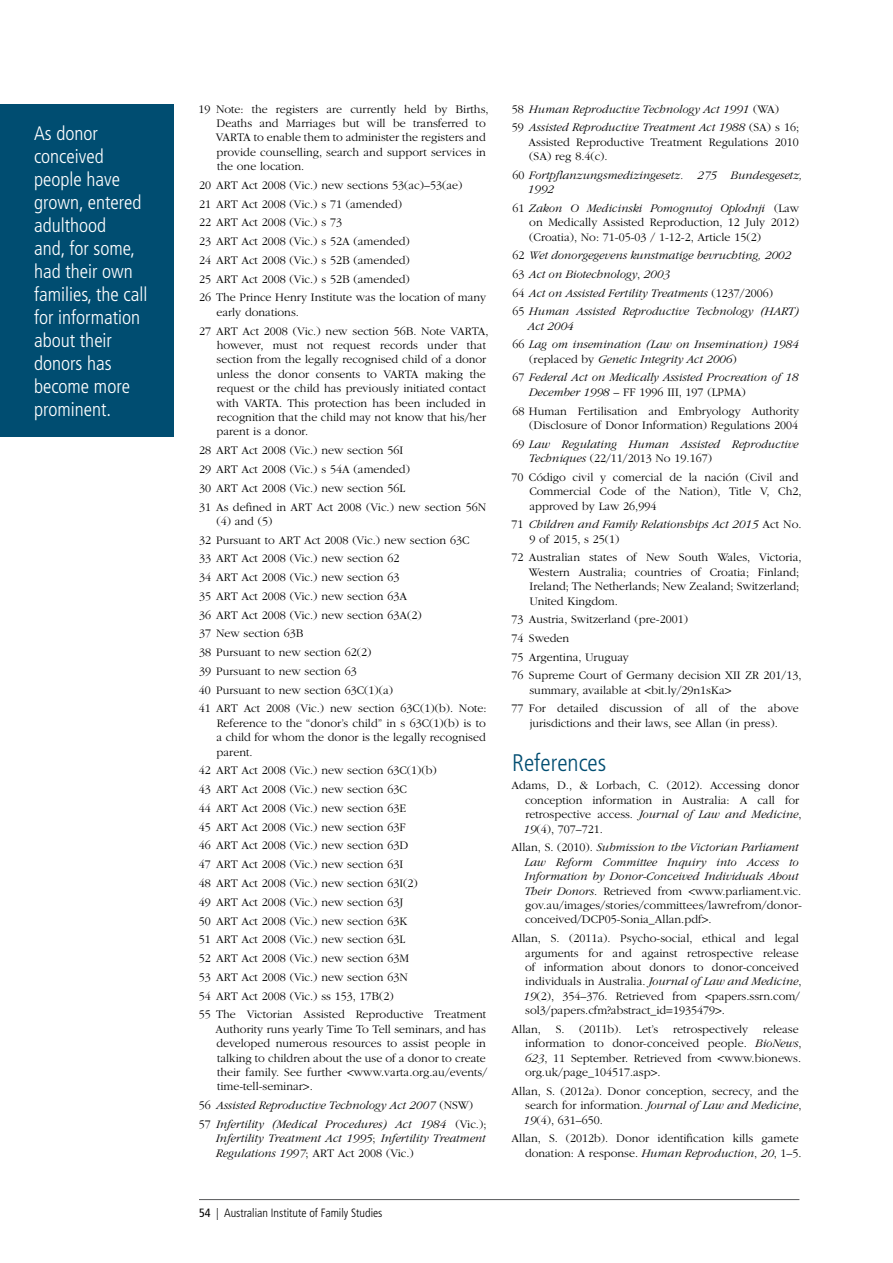
<style>
.page{position:relative;width:893px;height:1263px;background:#fff}
.page>*{position:absolute;margin:0;border:0;box-sizing:border-box;transform-origin:0 0}
.t1{font:300 condensed 24px "Frutiger LT Std";color:#004d71}
.t2{font:300 condensed 19.5px/23px "Frutiger LT Std";color:#fff}
.t3{font:300 12px/14.4px "ITC Garamond Std";color:#000}
.t4{font:italic 300 12px/18.6px "ITC Garamond Std";color:#000}
.t5{font:300 condensed 12px "Frutiger LT Std";color:#000}
.s1{font-style:normal}
.s2{font-weight:400}
.s3{font-style:italic}
</style>
<div class="page">
<hr style="left:199px;top:1199px;width:600px;height:1px;background:#58595b">
<div style="left:0;top:104px;width:173px;height:333px;background:#004d71"></div>
<p class="t2" style="left:34px;top:122px;width:115px">As donor conceived people have grown, entered adulthood<br>and, for some, had their own families, the call for information about their donors has become more prominent.</p>
<p class="t3" style="left:216px;top:102px;width:274px;text-indent:-17px">19 Note: the registers are currently held by Births, Deaths and Marriages but will be transferred to VARTA to enable them to administer the registers and provide counselling, search and support services in the one location.</p>
<p class="t3" style="left:199px;top:178px;width:265px">20 ART Act 2008 (Vic.) new sections 53(ac)–53(ae)</p>
<p class="t3" style="left:199px;top:195px;width:212px;line-height:18.8px">21 ART Act 2008 (Vic.) s 71 (amended)<br>22 ART Act 2008 (Vic.) s 73<br>23 ART Act 2008 (Vic.) s 52A (amended)</p>
<p class="t3" style="left:199px;top:253px;width:212px">24 ART Act 2008 (Vic.) s 52B (amended)</p>
<p class="t3" style="left:199px;top:272px;width:212px">25 ART Act 2008 (Vic.) s 52B (amended)</p>
<p class="t3" style="left:199px;top:291px;width:289px">26 The Prince Henry Institute was the location of many</p>
<p class="t3" style="left:199px;top:303px;width:291px;line-height:18.8px;text-indent:17px">early donations.<br>27 ART Act 2008 (Vic.) new section 56B. Note VARTA,</p>
<p class="t3" style="left:216px;top:338px;width:271px;text-align:justify">however, must not request records under that section from the legally recognised child of a donor unless the donor consents to VARTA making the request or the child has previously initiated contact with VARTA. This protection has been included in recognition that the child may not know that his/her</p>
<p class="t3" style="left:199px;top:422px;width:288px;line-height:18.8px;text-indent:17px">parent is a donor.<br>28 ART Act 2008 (Vic.) new section 56I<br>29 ART Act 2008 (Vic.) s 54A (amended)<br>30 ART Act 2008 (Vic.) new section 56L<br>31 As defined in ART Act 2008 (Vic.) new section 56N</p>
<p class="t3" style="left:199px;top:512px;width:289px;line-height:18.8px;text-indent:18px">(4) and (5)<br>32 Pursuant to ART Act 2008 (Vic.) new section 63C<br>33 ART Act 2008 (Vic.) new section 62<br>34 ART Act 2008 (Vic.) new section 63<br>35 ART Act 2008 (Vic.) new section 63A<br>36 ART Act 2008 (Vic.) new section 63A(2)<br>37 New section 63B<br>38 Pursuant to new section 62(2)<br>39 Pursuant to new section 63<br>40 Pursuant to new section 63C(1)(a)<br>41 ART Act 2008 (Vic.) new section 63C(1)(b). Note:</p>
<p class="t3" style="left:217px;top:716px;width:271px;text-align:justify">Reference to the “donor’s child” in s 63C(1)(b) is to a child for whom the donor is the legally recognised parent.</p>
<p class="t3" style="left:199px;top:764px;width:240px">42 ART Act 2008 (Vic.) new section 63C(1)(b)</p>
<p class="t3" style="left:199px;top:782px;width:210px">43 ART Act 2008 (Vic.) new section 63C</p>
<p class="t3" style="left:199px;top:801px;width:209px">44 ART Act 2008 (Vic.) new section 63E</p>
<p class="t3" style="left:199px;top:820px;width:208px">45 ART Act 2008 (Vic.) new section 63F</p>
<p class="t3" style="left:199px;top:839px;width:211px">46 ART Act 2008 (Vic.) new section 63D</p>
<p class="t3" style="left:199px;top:857px;width:206px">47 ART Act 2008 (Vic.) new section 63I</p>
<p class="t3" style="left:199px;top:876px;width:221px">48 ART Act 2008 (Vic.) new section 63I(2)</p>
<p class="t3" style="left:199px;top:895px;width:206px">49 ART Act 2008 (Vic.) new section 63J</p>
<p class="t3" style="left:199px;top:914px;width:210px">50 ART Act 2008 (Vic.) new section 63K</p>
<p class="t3" style="left:199px;top:932px;width:208px">51 ART Act 2008 (Vic.) new section 63L</p>
<p class="t3" style="left:199px;top:951px;width:212px">52 ART Act 2008 (Vic.) new section 63M</p>
<p class="t3" style="left:199px;top:968px;width:289px;line-height:18.8px">53 ART Act 2008 (Vic.) new section 63N<br>54 ART Act 2008 (Vic.) ss 153, 17B(2)<br>55 The Victorian Assisted Reproductive Treatment</p>
<p class="t3" style="left:216px;top:1022px;width:273px;text-align:justify">Authority runs yearly Time To Tell seminars, and has developed numerous resources to assist people in talking to children about the use of a donor to create their family. See further &lt;www.varta.org.au/events/ time-tell-seminar&gt;.</p>
<p class="t4" style="left:199px;top:1096px;width:289px"><span class="s1">56</span> Assisted Reproductive Technology Act 2007 <span class="s1">(NSW)<br>57</span> Infertility (Medical Procedures) Act 1984 <span class="s1">(Vic.);</span></p>
<p class="t4" style="left:216px;top:1131px;width:271px;line-height:14.4px">Infertility Treatment Act 1995<span class="s1">;</span> Infertility Treatment<br>Regulations 1997<span class="s1">; ART Act 2008 (Vic.)</span></p>
<p class="t5" style="left:199px;top:1206px;width:185px"><span class="s2">54</span> | Australian Institute of Family Studies</p>
<p class="t4" style="left:512px;top:100px;width:289px"><span class="s1">58</span> Human Reproductive Technology Act 1991 <span class="s1">(WA)<br>59</span> Assisted Reproductive Treatment Act 1988 <span class="s1">(SA) s 16;</span></p>
<p class="t3" style="left:528px;top:135px;width:272px">Assisted Reproductive Treatment Regulations 2010 (SA) reg 8.4(c).</p>
<p class="t4" style="left:528px;top:168px;width:276px;line-height:14.4px;text-indent:-15px"><span class="s1">60</span> Fortpflanzungsmedizingesetz. 275 Bundesgesetz,<br>1992</p>
<p class="t3" style="left:512px;top:201px;width:288px;text-align:right">61 <span class="s3">Zakon O Medicinski Pomognutoj Oplodnji</span> (Law on Medically Assisted Reproduction, 12 July 2012)</p>
<p class="t4" style="left:512px;top:228px;width:288px;text-indent:17px"><span class="s1">(Croatia), No: 71-05-03 / 1-12-2, Article 15(2)<br>62</span> Wet donorgegevens kunstmatige bevruchting, 2002<br><span class="s1">63</span> Act on Biotechnology<span class="s1">,</span> 2003<br><span class="s1">64</span> Act on Assisted Fertility Treatments <span class="s1">(1237/2006)<br>65</span> Human Assisted Reproductive Technology (HART)</p>
<p class="t4" style="left:512px;top:317px;width:288px;text-indent:15px">Act 2004<br><span class="s1">66</span> Lag om insemination (Law on Insemination) 1984</p>
<p class="t4" style="left:512px;top:350px;width:287px;text-indent:17px"><span class="s1">(replaced by</span> Genetic Integrity Act 2006<span class="s1">)<br>67</span> Federal Act on Medically Assisted Procreation of 18</p>
<p class="t3" style="left:529px;top:385px;width:218px"><span class="s3">December 1998</span> – FF 1996 III, 197 (LPMA)</p>
<p class="t3" style="left:512px;top:404px;width:288px;text-align:right">68 Human Fertilisation and Embryology Authority (Disclosure of Donor Information) Regulations 2004</p>
<p class="t4" style="left:512px;top:435px;width:287px"><span class="s1">69</span> Law Regulating Human Assisted Reproductive</p>
<p class="t3" style="left:529px;top:451px;width:185px"><span class="s3">Techniques</span> (22/11/2013 No 19.167)</p>
<p class="t3" style="left:529px;top:470px;width:274px;text-indent:-18px">70 Código civil y comercial de la nación (Civil and<br>Commercial Code of the Nation), Title V, Ch2, approved by Law 26,994</p>
<p class="t4" style="left:529px;top:517px;width:274px;line-height:14.4px;text-indent:-18px"><span class="s1">71</span> Children and Family Relationships Act 2015 <span class="s1">Act No.<br>9 of 2015, s 25(1)</span></p>
<p class="t3" style="left:529px;top:550px;width:274px;text-indent:-17px">72 Australian states of New South Wales, Victoria,<br>Western Australia; countries of Croatia; Finland;<br>Ireland; The Netherlands; New Zealand; Switzerland;</p>
<p class="t3" style="left:529px;top:594px;width:90px">United Kingdom.</p>
<p class="t3" style="left:511px;top:612px;width:178px">73 Austria, Switzerland (pre-2001)</p>
<p class="t3" style="left:511px;top:631px;width:59px">74 Sweden</p>
<p class="t3" style="left:511px;top:650px;width:119px">75 Argentina, Uruguay</p>
<p class="t3" style="left:511px;top:668px;width:292px">76 Supreme Court of Germany decision XII ZR 201/13,</p>
<p class="t3" style="left:529px;top:683px;width:203px">summary, available at &lt;bit.ly/29n1sKa&gt;</p>
<p class="t3" style="left:511px;top:701px;width:289px;text-align:center">77 For detailed discussion of all of the above jurisdictions and their laws, see Allan (in press).</p>
<p class="t1" style="left:512px;top:749px;width:96px">References</p>
<p class="t3" style="left:523px;top:779px;width:280px;text-indent:-12px">Adams, D., &amp; Lorbach, C. (2012). Accessing donor conception information in Australia: A call for retrospective access. <span class="s3">Journal of Law and Medicine</span>, <span class="s3">19</span>(4), 707–721.</p>
<p class="t3" style="left:524px;top:840px;width:279px;text-indent:-13px">Allan, S. (2010). <span class="s3">Submission to the Victorian Parliament Law Reform Committee Inquiry into Access to Information by Donor-Conceived Individuals About Their Donors</span>. Retrieved from &lt;www.parliament.vic. gov.au/images/stories/committees/lawrefrom/donor&shy;conceived/DCP05-Sonia_Allan.pdf&gt;.</p>
<p class="t3" style="left:523px;top:931px;width:280px;text-indent:-12px">Allan, S. (2011a). Psycho-social, ethical and legal arguments for and against retrospective release of information about donors to donor-conceived individuals in Australia. <span class="s3">Journal of Law and Medicine</span>, <span class="s3">19</span>(2), 354–376. Retrieved from &lt;papers.ssrn.com/ sol3/papers.cfm?abstract_id=1935479&gt;.</p>
<p class="t3" style="left:525px;top:1022px;width:278px;text-indent:-13px">Allan, S. (2011b). Let’s retrospectively release information to donor-conceived people. <span class="s3">BioNews</span>, <span class="s3">623</span>, 11 September. Retrieved from &lt;www.bionews. org.uk/page_104517.asp&gt;.</p>
<p class="t3" style="left:523px;top:1084px;width:280px;text-indent:-12px">Allan, S. (2012a). Donor conception, secrecy, and the search for information. <span class="s3">Journal of Law and Medicine</span>,<br><span class="s3">19</span>(4), 631–650.</p>
<p class="t3" style="left:511px;top:1131px;width:291px;text-align:right">Allan, S. (2012b). Donor identification kills gamete donation: A response. <span class="s3">Human Reproduction</span>, <span class="s3">20</span>, 1–5.</p>
</div>
